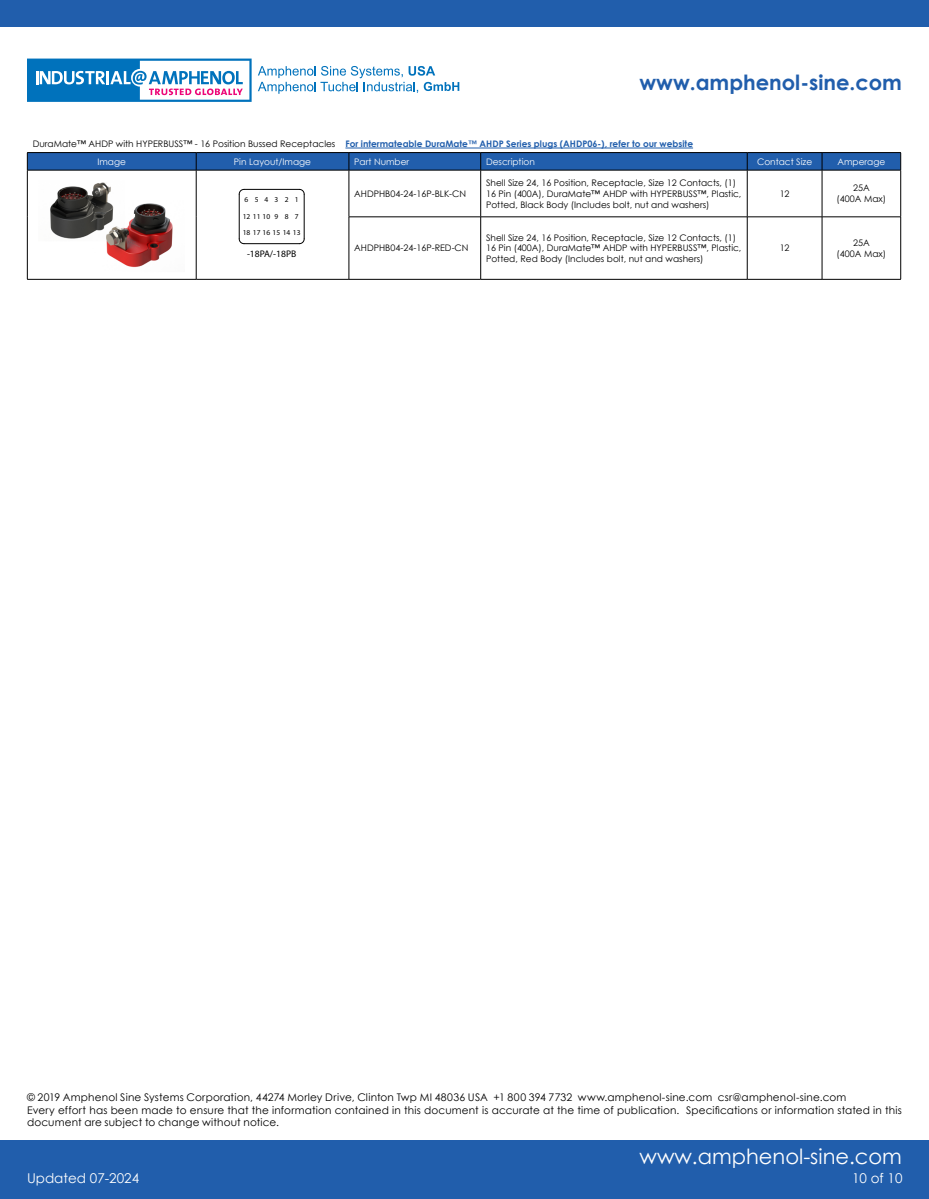
<style>
.page{position:relative;width:929px;height:1199px;background:#fff}
.page>*{position:absolute;margin:0;border:0;box-sizing:border-box;transform-origin:0 0}
.t1{font:700 21px "Century Gothic";color:#215eac}
.t2{font:21px "Century Gothic";color:#fff}
.t3{font:13.5px "Century Gothic";color:#fff}
.t4{font:10.5px/12.6px "Century Gothic";letter-spacing:.015em;color:#000}
.t5{font:9.6px "Myriad Pro";color:#000}
.t6{font:9px/10.8px "Century Gothic";color:#000}
.t7{font:700 9px/17.5px "Century Gothic";color:#215eac}
.t8{font:9px "Century Gothic";color:#fff}
.t9{font:7.5px "Myriad Pro";color:#000}
.s1{font-weight:400;color:#000}
.s2{font-weight:400;color:#fff}
</style>
<div class="page">
<div style="left:0;top:1140px;width:929px;height:59px;background:#215eac"></div>
<div style="left:0;top:0;width:929px;height:27px;background:#215eac"></div>
<svg style="left:27px;top:59px;width:225px;height:43px"></svg>
<svg style="left:258px;top:66px;width:201px;height:28px"></svg>
<hr style="left:349px;top:170px;width:132px;height:1px;background:#000">
<hr style="left:349px;top:170px;width:1px;height:47px;background:#000">
<hr style="left:481px;top:170px;width:266px;height:1px;background:#000">
<hr style="left:480px;top:170px;width:1px;height:47px;background:#000">
<hr style="left:747px;top:170px;width:75px;height:1px;background:#000">
<hr style="left:747px;top:170px;width:1px;height:47px;background:#000">
<hr style="left:822px;top:170px;width:79px;height:1px;background:#000">
<hr style="left:822px;top:170px;width:1px;height:47px;background:#000">
<hr style="left:900px;top:170px;width:1px;height:47px;background:#000">
<hr style="left:349px;top:217px;width:132px;height:1px;background:#000">
<hr style="left:349px;top:217px;width:1px;height:62px;background:#000">
<hr style="left:481px;top:217px;width:266px;height:1px;background:#000">
<hr style="left:480px;top:217px;width:1px;height:62px;background:#000">
<hr style="left:747px;top:217px;width:75px;height:1px;background:#000">
<hr style="left:747px;top:217px;width:1px;height:62px;background:#000">
<hr style="left:822px;top:217px;width:79px;height:1px;background:#000">
<hr style="left:822px;top:217px;width:1px;height:62px;background:#000">
<hr style="left:900px;top:217px;width:1px;height:62px;background:#000">
<hr style="left:481px;top:279px;width:266px;height:1px;background:#000">
<hr style="left:747px;top:279px;width:75px;height:1px;background:#000">
<hr style="left:822px;top:279px;width:79px;height:1px;background:#000">
<hr style="left:349px;top:279px;width:132px;height:1px;background:#000">
<hr style="left:27px;top:152px;width:169px;height:1px;background:#000">
<hr style="left:196px;top:152px;width:153px;height:1px;background:#000">
<hr style="left:349px;top:152px;width:132px;height:1px;background:#000">
<hr style="left:481px;top:152px;width:266px;height:1px;background:#000">
<hr style="left:747px;top:152px;width:75px;height:1px;background:#000">
<hr style="left:822px;top:152px;width:79px;height:1px;background:#000">
<svg style="left:27px;top:153px;width:874px;height:17px;background:#1f5aa6"></svg>
<hr style="left:27px;top:170px;width:169px;height:1px;background:#000">
<hr style="left:27px;top:170px;width:1px;height:47px;background:#000">
<hr style="left:196px;top:170px;width:153px;height:1px;background:#000">
<hr style="left:196px;top:170px;width:1px;height:47px;background:#000">
<hr style="left:27px;top:217px;width:1px;height:62px;background:#000">
<hr style="left:196px;top:217px;width:1px;height:62px;background:#000">
<hr style="left:27px;top:279px;width:169px;height:1px;background:#000">
<hr style="left:196px;top:279px;width:153px;height:1px;background:#000">
<hr style="left:345px;top:148px;width:348px;height:1px;background:#215eac">
<img style="left:50px;top:182px;width:123px;height:86px">
<hr style="left:244px;top:189px;width:55px;height:1px;background:#000">
<hr style="left:304px;top:194px;width:1px;height:45px;background:#000">
<hr style="left:244px;top:243px;width:55px;height:1px;background:#000">
<hr style="left:239px;top:194px;width:1px;height:45px;background:#000">
<svg style="left:299px;top:189px;width:5px;height:5px"></svg>
<h1 class="t1" style="left:639px;top:66px;width:264px">www.amphenol-sine.com</h1>
<p class="t7" style="left:97px;top:135px;width:597px;text-indent:-65px"><span class="s1">DuraMate™ AHDP with HYPERBUSS™ - 16 Position Bussed Receptacles</span> For intermateable DuraMate™ AHDP Series plugs (AHDP06-), refer to our website<br><span class="s2">Image</span></p>
<p class="t8" style="left:234px;top:155px;width:79px">Pin Layout/Image</p>
<p class="t8" style="left:354px;top:155px;width:56px">Part Number</p>
<p class="t8" style="left:486px;top:155px;width:50px">Description</p>
<p class="t8" style="left:757px;top:155px;width:57px">Contact Size</p>
<p class="t8" style="left:837px;top:155px;width:49px">Amperage</p>
<p class="t9" style="left:245px;top:195px;width:56px">654321</p>
<p class="t9" style="left:243px;top:211px;width:57px">121110 9 8 7</p>
<p class="t9" style="left:243px;top:228px;width:59px">18 17 16 15 14 13</p>
<p class="t5" style="left:247px;top:247px;width:51px">-18PA/-18PB</p>
<p class="t6" style="left:354px;top:188px;width:113px">AHDPHB04-24-16P-BLK-CN</p>
<p class="t6" style="left:486px;top:177px;width:257px">Shell Size 24, 16 Position, Receptacle, Size 12 Contacts, (1)<br>16 Pin (400A), DuraMate™ AHDP with HYPERBUSS™, Plastic,<br>Potted, Black Body (Includes bolt, nut and washers)</p>
<p class="t6" style="left:779px;top:188px;width:11px">12</p>
<p class="t6" style="left:836px;top:183px;width:51px;text-align:center">25A<br>(400A Max)</p>
<p class="t6" style="left:354px;top:243px;width:116px">AHDPHB04-24-16P-RED-CN</p>
<p class="t6" style="left:486px;top:232px;width:257px">Shell Size 24, 16 Position, Receptacle, Size 12 Contacts, (1)<br>16 Pin (400A), DuraMate™ AHDP with HYPERBUSS™, Plastic,<br>Potted, Red Body (Includes bolt, nut and washers)</p>
<p class="t6" style="left:779px;top:243px;width:11px">12</p>
<p class="t6" style="left:836px;top:237px;width:51px;text-align:center">25A<br>(400A Max)</p>
<p class="t4" style="left:27px;top:1091px;width:876px">© 2019 Amphenol Sine Systems Corporation, 44274 Morley Drive, Clinton Twp MI 48036 USA +1 800 394 7732 www.amphenol-sine.com csr@amphenol-sine.com<br>Every effort has been made to ensure that the information contained in this document is accurate at the time of publication. Specifications or information stated in this document are subject to change without notice.</p>
<h1 class="t2" style="left:639px;top:1142px;width:264px">www.amphenol-sine.com</h1>
<h2 class="t3" style="left:27px;top:1168px;width:114px">Updated 07-2024</h2>
<h2 class="t3" style="left:852px;top:1168px;width:52px">10 of 10</h2>
</div>
